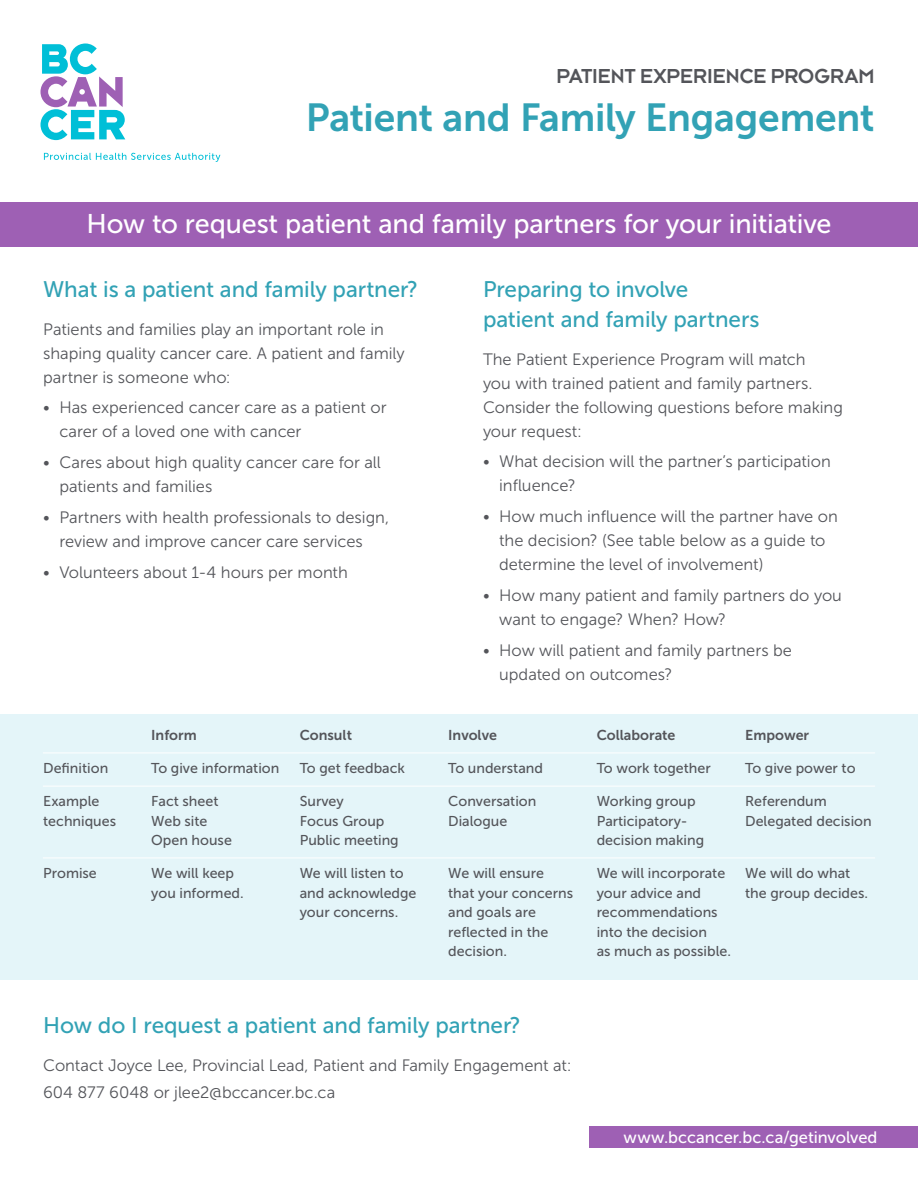
<style>
.page{position:relative;width:918px;height:1188px;background:#fff}
.page>*{position:absolute;margin:0;border:0;box-sizing:border-box;transform-origin:0 0}
.TitleBar_Large{font:39px "Museo Sans 700";letter-spacing:-.01em;color:#32a2b5}
.TitleBar_Large-2{font:27px "Museo Sans 500";letter-spacing:-.005em;color:#fff}
.TitleBar_Large-3{font:22.5px/30px "Museo Sans 500";letter-spacing:-.005em;color:#32a2b5}
.TitleBar_Large-4{font:21px "Typeface Six Point Five OT";color:#54555a}
.TitleBar_Large-5{font:16.5px/24px "Museo Sans 300";color:#54555a}
.TitleBar_Large-6{font:16.5px "Museo Sans 500";letter-spacing:.005em;color:#fff}
.t1{font:14.25px "Museo Sans 500";color:#54555a}
.t2{font:14.25px "Museo Sans 700";color:#54555a}
</style>
<div class="page">
<div style="left:0;top:714px;width:918px;height:265px;background:#e4f5f9"></div>
<div style="left:590px;top:1126px;width:328px;height:22px;background:#9e60b4"></div>
<div style="left:0;top:203px;width:918px;height:44px;background:#9e60b4"></div>
<svg style="left:44px;top:153px;width:176px;height:9px"></svg>
<svg style="left:41px;top:44px;width:84px;height:96px"></svg>
<hr style="left:43px;top:753px;width:832px;height:1px;background:#fff">
<hr style="left:43px;top:786px;width:832px;height:1px;background:#fff">
<hr style="left:43px;top:858px;width:832px;height:1px;background:#fff">
<p class="TitleBar_Large-4" style="left:557px;top:64px;width:319px">PATIENT EXPERIENCE PROGRAM</p>
<p class="TitleBar_Large" style="left:306px;top:96px;width:570px">Patient and Family Engagement</p>
<p class="TitleBar_Large-2" style="left:87px;top:209px;width:746px">How to request patient and family partners for your initiative</p>
<p class="TitleBar_Large-3" style="left:43px;top:275px;width:377px">What is a patient and family partner?</p>
<p class="TitleBar_Large-5" style="left:43px;top:317px;width:363px">Patients and families play an important role in shaping quality cancer care. A patient and family partner is someone who:</p>
<p class="TitleBar_Large-5" style="left:59px;top:396px;width:329px;text-indent:-16px">• Has experienced cancer care as a patient or carer of a loved one with cancer</p>
<p class="TitleBar_Large-5" style="left:59px;top:451px;width:323px;text-indent:-16px">• Cares about high quality cancer care for all patients and families</p>
<p class="TitleBar_Large-5" style="left:59px;top:505px;width:331px;text-indent:-16px">• Partners with health professionals to design, review and improve cancer care services</p>
<p class="TitleBar_Large-5" style="left:43px;top:560px;width:306px">• Volunteers about 1-4 hours per month</p>
<p class="TitleBar_Large-3" style="left:483px;top:275px;width:278px">Preparing to involve patient and family partners</p>
<p class="TitleBar_Large-5" style="left:483px;top:347px;width:362px">The Patient Experience Program will match<br>you with trained patient and family partners.<br>Consider the following questions before making your request:</p>
<p class="TitleBar_Large-5" style="left:499px;top:450px;width:333px;text-indent:-16px">• What decision will the partner’s participation influence?</p>
<p class="TitleBar_Large-5" style="left:499px;top:505px;width:340px;text-indent:-16px">• How much influence will the partner have on the decision? (See table below as a guide to determine the level of involvement)</p>
<p class="TitleBar_Large-5" style="left:499px;top:583px;width:344px;text-indent:-16px">• How many patient and family partners do you want to engage? When? How?</p>
<p class="TitleBar_Large-5" style="left:499px;top:638px;width:294px;text-indent:-16px">• How will patient and family partners be updated on outcomes?</p>
<p class="t2" style="left:151px;top:728px;width:47px">Inform</p>
<p class="t2" style="left:300px;top:728px;width:54px">Consult</p>
<p class="t2" style="left:448px;top:728px;width:50px">Involve</p>
<p class="t2" style="left:597px;top:728px;width:80px">Collaborate</p>
<p class="t2" style="left:745px;top:728px;width:66px">Empower</p>
<p class="t1" style="left:43px;top:761px;width:67px">Definition</p>
<p class="t1" style="left:151px;top:761px;width:130px">To give information</p>
<p class="t1" style="left:300px;top:761px;width:107px">To get feedback</p>
<p class="t1" style="left:448px;top:761px;width:96px">To understand</p>
<p class="t1" style="left:597px;top:761px;width:116px">To work together</p>
<p class="t1" style="left:745px;top:761px;width:112px">To give power to</p>
<p class="t1" style="left:43px;top:794px;width:58px">Example</p>
<p class="t1" style="left:151px;top:794px;width:69px">Fact sheet</p>
<p class="t1" style="left:300px;top:794px;width:45px">Survey</p>
<p class="t1" style="left:448px;top:794px;width:90px">Conversation</p>
<p class="t1" style="left:597px;top:794px;width:100px">Working group</p>
<p class="t1" style="left:745px;top:794px;width:83px">Referendum</p>
<p class="t1" style="left:43px;top:813px;width:74px">techniques</p>
<p class="t1" style="left:151px;top:813px;width:58px">Web site</p>
<p class="t1" style="left:300px;top:813px;width:86px">Focus Group</p>
<p class="t1" style="left:448px;top:813px;width:61px">Dialogue</p>
<p class="t1" style="left:597px;top:813px;width:92px">Participatory-</p>
<p class="t1" style="left:745px;top:813px;width:128px">Delegated decision</p>
<p class="t1" style="left:151px;top:833px;width:82px">Open house</p>
<p class="t1" style="left:300px;top:833px;width:101px">Public meeting</p>
<p class="t1" style="left:597px;top:833px;width:109px">decision making</p>
<p class="t1" style="left:43px;top:866px;width:55px">Promise</p>
<p class="t1" style="left:151px;top:866px;width:84px">We will keep</p>
<p class="t1" style="left:300px;top:866px;width:106px">We will listen to</p>
<p class="t1" style="left:448px;top:866px;width:97px">We will ensure</p>
<p class="t1" style="left:597px;top:866px;width:130px">We will incorporate</p>
<p class="t1" style="left:745px;top:866px;width:107px">We will do what</p>
<p class="t1" style="left:151px;top:885px;width:94px">you informed.</p>
<p class="t1" style="left:300px;top:885px;width:118px">and acknowledge</p>
<p class="t1" style="left:448px;top:885px;width:126px">that your concerns</p>
<p class="t1" style="left:597px;top:885px;width:106px">your advice and</p>
<p class="t1" style="left:745px;top:885px;width:124px">the group decides.</p>
<p class="t1" style="left:300px;top:905px;width:100px">your concerns.</p>
<p class="t1" style="left:448px;top:905px;width:89px">and goals are</p>
<p class="t1" style="left:597px;top:905px;width:123px">recommendations</p>
<p class="t1" style="left:448px;top:924px;width:102px">reflected in the</p>
<p class="t1" style="left:597px;top:924px;width:112px">into the decision</p>
<p class="t1" style="left:448px;top:944px;width:60px">decision.</p>
<p class="t1" style="left:597px;top:944px;width:136px">as much as possible.</p>
<p class="TitleBar_Large-3" style="left:43px;top:1011px;width:479px">How do I request a patient and family partner?</p>
<p class="TitleBar_Large-5" style="left:43px;top:1053px;width:530px">Contact Joyce Lee, Provincial Lead, Patient and Family Engagement at:</p>
<p class="TitleBar_Large-5" style="left:43px;top:1081px;width:294px">604 877 6048 or jlee2@bccancer.bc.ca</p>
<p class="TitleBar_Large-6" style="left:624px;top:1128px;width:256px">www.bccancer.bc.ca/getinvolved</p>
</div>
